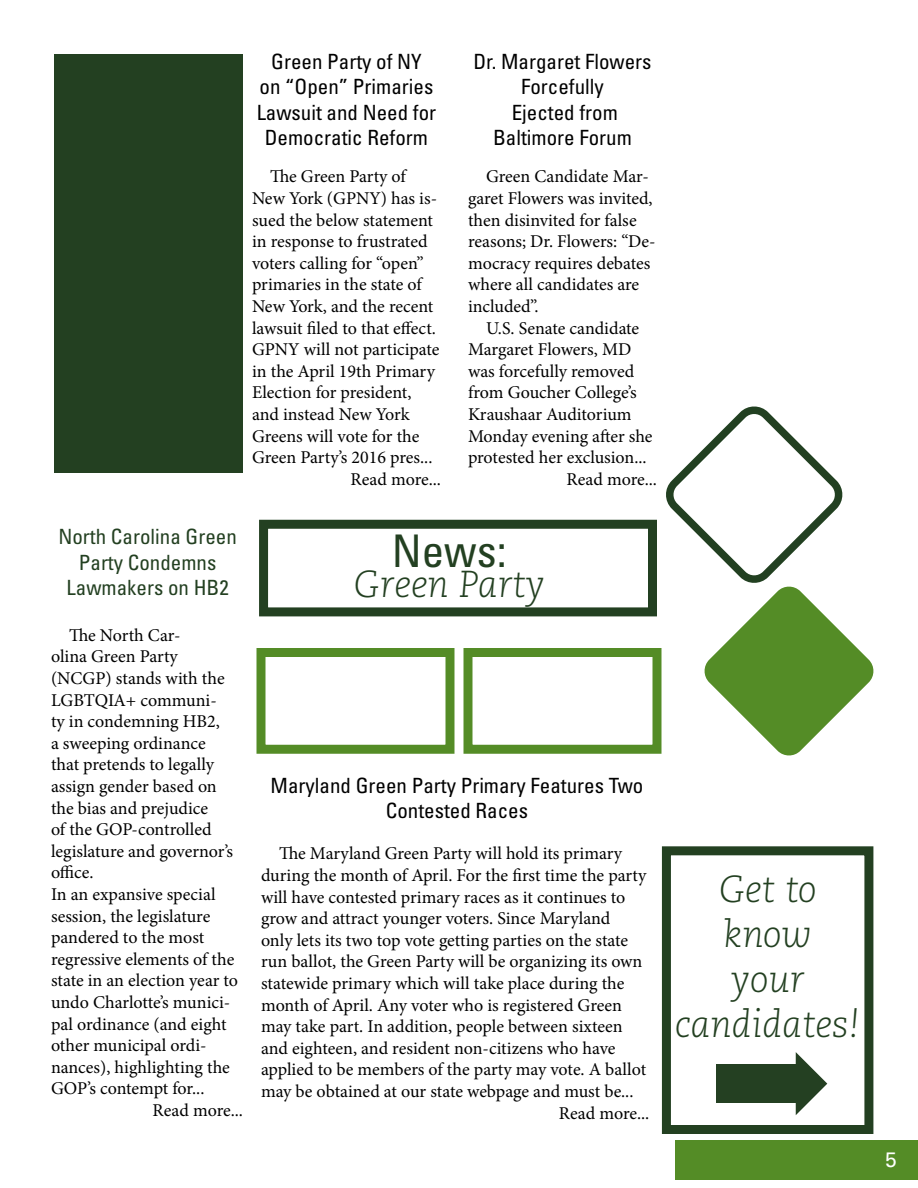
<style>
.page{position:relative;width:918px;height:1188px;background:#fff}
.page>*{position:absolute;margin:0;border:0;box-sizing:border-box;transform-origin:0 0}
.t1{font:condensed 45px "Univers LT Std";color:#234021}
.t2{font:italic 300 37.5px/45px "Caecilia LT Std";color:#234021;text-align:center}
.t3{font:condensed 21px/25.2px "Univers LT Std";color:#000;text-align:center}
.t4{font:condensed 21px/25.2px "Univers LT Std";color:#234021;text-align:center}
.t5{font:21px "Univers LT Std";color:#fff}
.t6{font:18px/21.6px "Minion Pro";letter-spacing:-.005em;color:#000}
</style>
<div class="page">
<div style="left:675px;top:1140px;width:243px;height:40px;background:#548c26"></div>
<div style="left:54px;top:54px;width:189px;height:418px;background:#234021"></div>
<div style="left:256px;top:648px;width:198px;height:106px;border:9px solid #548c26"></div>
<div style="left:464px;top:648px;width:198px;height:106px;border:9px solid #548c26"></div>
<svg style="left:658px;top:406px;width:216px;height:350px"></svg>
<div style="left:259px;top:520px;width:398px;height:96px;border:9px solid #234021"></div>
<div style="left:662px;top:846px;width:211px;height:288px;border:9px solid #234021"></div>
<div style="left:716px;top:1065px;width:80px;height:38px;background:#244022"></div>
<svg style="left:796px;top:1052px;width:31px;height:63px"></svg>
<p class="t3" style="left:257px;top:49px;width:181px">Green Party of NY<br>on “Open” Primaries<br>Lawsuit and Need for<br>Democratic Reform</p>
<p class="t6" style="left:270px;top:166px;width:137px">The Green Party of</p>
<p class="t6" style="left:252px;top:187px;width:187px">New York (GPNY) has is-</p>
<p class="t6" style="left:252px;top:209px;width:183px">sued the below statement</p>
<p class="t6" style="left:252px;top:231px;width:177px">in response to frustrated</p>
<p class="t6" style="left:252px;top:252px;width:173px">voters calling for “open”</p>
<p class="t6" style="left:252px;top:274px;width:171px">primaries in the state of</p>
<p class="t6" style="left:252px;top:295px;width:183px">New York, and the recent</p>
<p class="t6" style="left:252px;top:317px;width:185px">lawsuit filed to that effect.</p>
<p class="t6" style="left:252px;top:339px;width:189px">GPNY will not participate</p>
<p class="t6" style="left:252px;top:360px;width:184px">in the April 19th Primary</p>
<p class="t6" style="left:252px;top:382px;width:161px">Election for president,</p>
<p class="t6" style="left:252px;top:403px;width:159px">and instead New York</p>
<p class="t6" style="left:252px;top:425px;width:169px">Greens will vote for the</p>
<p class="t6" style="left:252px;top:447px;width:182px">Green Party’s 2016 pres...</p>
<p class="t6" style="left:351px;top:468px;width:92px">Read more...</p>
<p class="t3" style="left:473px;top:49px;width:180px">Dr. Margaret Flowers<br>Forcefully<br>Ejected from<br>Baltimore Forum</p>
<p class="t6" style="left:468px;top:166px;width:189px;text-indent:18px">Green Candidate Mar&shy;garet Flowers was invited, then disinvited for false reasons; Dr. Flowers: “De&shy;mocracy requires debates where all candidates are included”.</p>
<p class="t6" style="left:486px;top:317px;width:155px">U.S. Senate candidate</p>
<p class="t6" style="left:468px;top:339px;width:165px">Margaret Flowers, MD</p>
<p class="t6" style="left:468px;top:360px;width:168px">was forcefully removed</p>
<p class="t6" style="left:468px;top:382px;width:170px">from Goucher College’s</p>
<p class="t6" style="left:468px;top:403px;width:165px">Kraushaar Auditorium</p>
<p class="t6" style="left:468px;top:425px;width:186px">Monday evening after she</p>
<p class="t6" style="left:468px;top:447px;width:180px">protested her exclusion...</p>
<p class="t6" style="left:567px;top:468px;width:92px">Read more...</p>
<p class="t4" style="left:58px;top:524px;width:180px">North Carolina Green<br>Party Condemns<br>Lawmakers on HB2</p>
<p class="t6" style="left:69px;top:624px;width:113px">The North Car-</p>
<p class="t6" style="left:51px;top:646px;width:128px">olina Green Party</p>
<p class="t6" style="left:51px;top:668px;width:175px">(NCGP) stands with the</p>
<p class="t6" style="left:51px;top:689px;width:167px">LGBTQIA+ communi-</p>
<p class="t6" style="left:51px;top:711px;width:170px">ty in condemning HB2,</p>
<p class="t6" style="left:51px;top:732px;width:156px">a sweeping ordinance</p>
<p class="t6" style="left:51px;top:754px;width:165px">that pretends to legally</p>
<p class="t6" style="left:51px;top:776px;width:167px">assign gender based on</p>
<p class="t6" style="left:51px;top:797px;width:159px">the bias and prejudice</p>
<p class="t6" style="left:51px;top:819px;width:162px">of the GOP-controlled</p>
<p class="t6" style="left:51px;top:840px;width:184px">legislature and governor’s</p>
<p class="t6" style="left:51px;top:862px;width:44px">office.</p>
<p class="t6" style="left:51px;top:884px;width:166px">In an expansive special</p>
<p class="t6" style="left:51px;top:905px;width:161px">session, the legislature</p>
<p class="t6" style="left:51px;top:927px;width:155px">pandered to the most</p>
<p class="t6" style="left:51px;top:948px;width:185px">regressive elements of the</p>
<p class="t6" style="left:51px;top:970px;width:189px">state in an election year to</p>
<p class="t6" style="left:51px;top:992px;width:181px">undo Charlotte’s munici-</p>
<p class="t6" style="left:51px;top:1013px;width:177px">pal ordinance (and eight</p>
<p class="t6" style="left:51px;top:1035px;width:157px">other municipal ordi-</p>
<p class="t6" style="left:51px;top:1056px;width:180px">nances), highlighting the</p>
<p class="t6" style="left:51px;top:1078px;width:155px">GOP’s contempt for...</p>
<p class="t6" style="left:153px;top:1100px;width:92px">Read more...</p>
<h1 class="t1" style="left:392px;top:523px;width:116px">News:</h1>
<h2 class="t2" style="left:353px;top:562px;width:193px">Green Party</h2>
<p class="t3" style="left:271px;top:772px;width:374px">Maryland Green Party Primary Features Two<br>Contested Races</p>
<p class="t6" style="left:279px;top:843px;width:345px">The Maryland Green Party will hold its primary</p>
<p class="t6" style="left:261px;top:865px;width:387px">during the month of April. For the first time the party</p>
<p class="t6" style="left:261px;top:886px;width:366px">will have contested primary races as it continues to</p>
<p class="t6" style="left:261px;top:908px;width:351px">grow and attract younger voters. Since Maryland</p>
<p class="t6" style="left:261px;top:929px;width:369px">only lets its two top vote getting parties on the state</p>
<p class="t6" style="left:261px;top:951px;width:383px">run ballot, the Green Party will be organizing its own</p>
<p class="t6" style="left:261px;top:973px;width:365px">statewide primary which will take place during the</p>
<p class="t6" style="left:261px;top:994px;width:363px">month of April. Any voter who is registered Green</p>
<p class="t6" style="left:261px;top:1016px;width:363px">may take part. In addition, people between sixteen</p>
<p class="t6" style="left:261px;top:1037px;width:356px">and eighteen, and resident non-citizens who have</p>
<p class="t6" style="left:261px;top:1059px;width:387px">applied to be members of the party may vote. A ballot</p>
<p class="t6" style="left:261px;top:1081px;width:374px">may be obtained at our state webpage and must be...</p>
<p class="t6" style="left:559px;top:1102px;width:92px">Read more...</p>
<h2 class="t2" style="left:675px;top:867px;width:186px">Get to know<br>your candidates!</h2>
<p class="t5" style="left:885px;top:1147px;width:13px">5</p>
</div>
